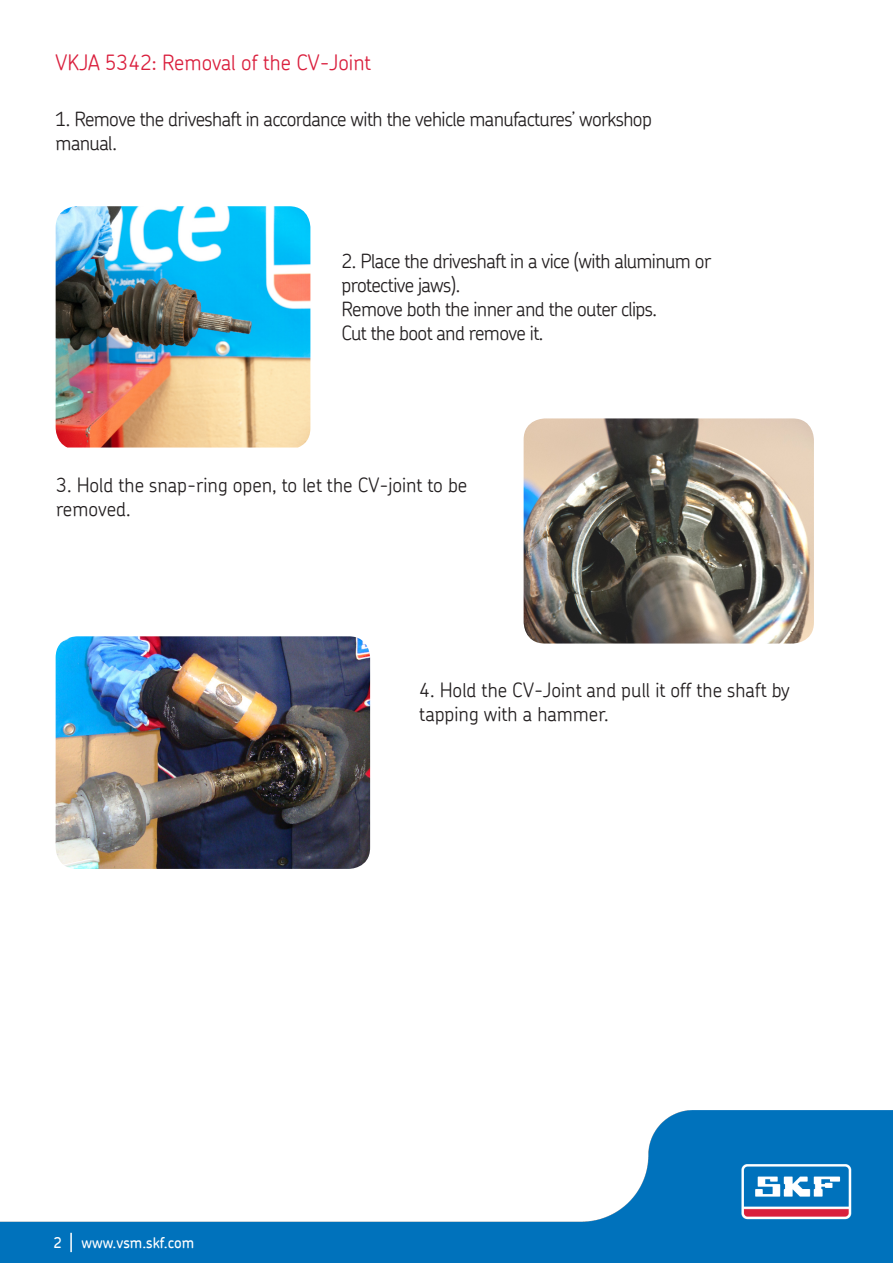
<style>
.page{position:relative;width:893px;height:1263px;background:#fff}
.page>*{position:absolute;margin:0;border:0;box-sizing:border-box;transform-origin:0 0}
.t1{font:300 21px "SKF Chevin";color:#da1f3d}
.t2{font:300 19.5px "SKF Chevin";letter-spacing:-.03em;color:#231f20}
.t3{font:300 19.5px/24px "SKF Chevin";color:#231f20}
.t4{font:500 15px "SKF Chevin";color:#fff}
</style>
<div class="page">
<img style="left:56px;top:206px;width:254px;height:241px">
<img style="left:524px;top:418px;width:290px;height:225px">
<img style="left:56px;top:636px;width:314px;height:233px">
<img style="left:0;top:1110px;width:893px;height:153px">
<svg style="left:70px;top:1233px;width:2px;height:19px"></svg>
<p class="t1" style="left:56px;top:49px;width:317px">VKJA 5342: Removal of the CV-Joint</p>
<p class="t2" style="left:56px;top:106px;width:598px">1. Remove the driveshaft in accordance with the vehicle manufactures’ workshop</p>
<p class="t2" style="left:56px;top:130px;width:63px">manual.</p>
<p class="t2" style="left:342px;top:248px;width:371px">2. Place the driveshaft in a vice (with aluminum or</p>
<p class="t2" style="left:342px;top:272px;width:120px">protective jaws).</p>
<p class="t2" style="left:342px;top:296px;width:317px">Remove both the inner and the outer clips.</p>
<p class="t2" style="left:342px;top:320px;width:203px">Cut the boot and remove it.</p>
<p class="t3" style="left:56px;top:473px;width:413px">3. Hold the snap-ring open, to let the CV-joint to be removed.</p>
<p class="t4" style="left:53px;top:1232px;width:142px">2 www.vsm.skf.com</p>
<p class="t3" style="left:419px;top:677px;width:372px">4. Hold the CV-Joint and pull it off the shaft by tapping with a hammer.</p>
</div>
